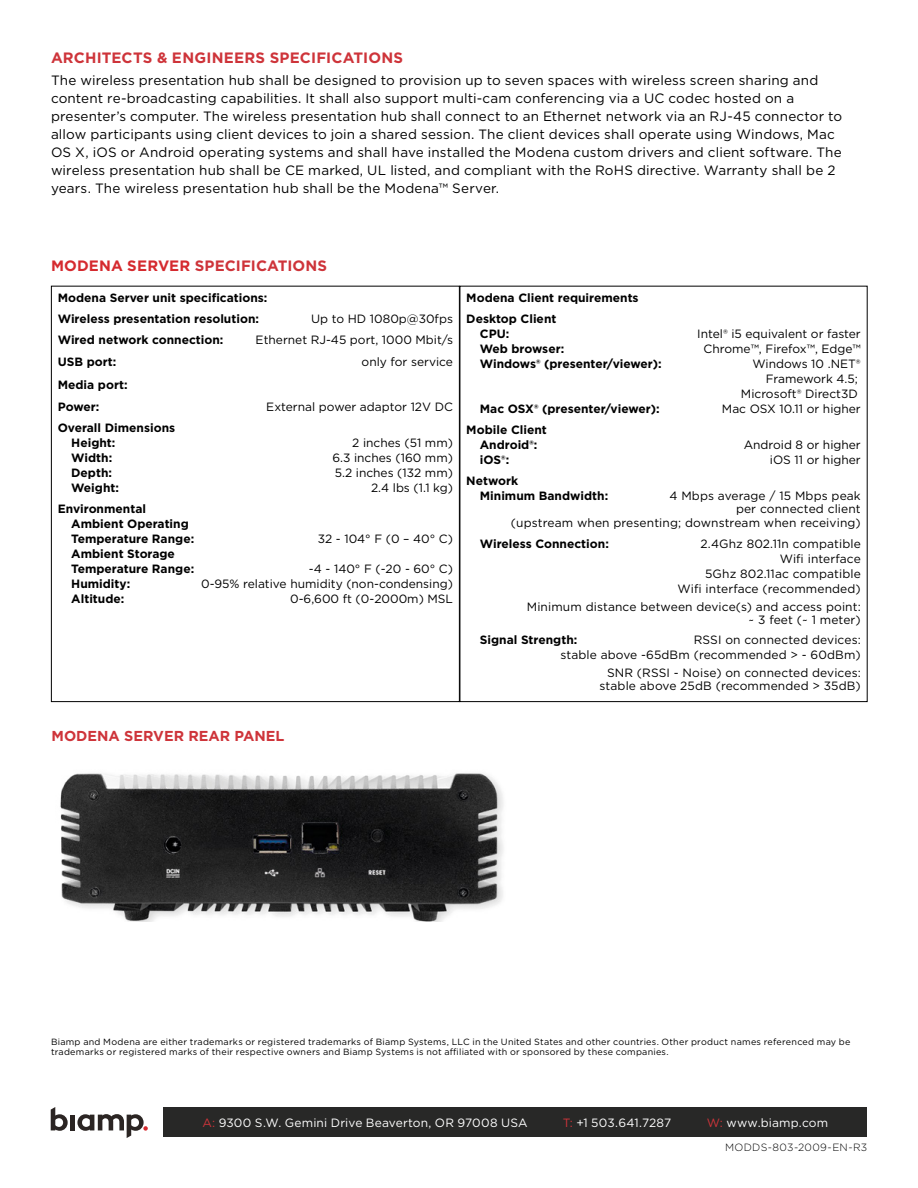
<style>
.page{position:relative;width:918px;height:1188px;background:#fff}
.page>*{position:absolute;margin:0;border:0;box-sizing:border-box;transform-origin:0 0}
.t1{font:700 15px "Gotham";letter-spacing:.01em;color:#ce343a}
.t2{font:700 14.4px "Gotham";color:#ce343a}
.t3{font:13.5px/18px "Gotham";letter-spacing:.01em;color:#000}
.t4{font:12px/15px "Gotham";color:#000;text-align:right}
.t5{font:700 12px/15px "Gotham";color:#000}
.t6{font:12px "Gotham";letter-spacing:.015em;color:#fff}
.t7{font:300 10.5px "Gotham";letter-spacing:.03em;color:#000}
.t8{font:9px/10.8px "Gotham";letter-spacing:.025em;color:#000}
.s1{color:#d52a2f}
.s2{color:#ce343a}
</style>
<div class="page">
<svg style="left:51px;top:1107px;width:17px;height:24px"></svg>
<div style="left:70px;top:1115px;width:5px;height:15px;background:#2b2523"></div>
<svg style="left:77px;top:1114px;width:71px;height:24px"></svg>
<div style="left:163px;top:1107px;width:704px;height:30px;background:#282827"></div>
<img style="left:60px;top:773px;width:443px;height:149px">
<p class="t1" style="left:51px;top:48px;width:354px">ARCHITECTS &amp; ENGINEERS SPECIFICATIONS</p>
<p class="t3" style="left:51px;top:71px;width:793px">The wireless presentation hub shall be designed to provision up to seven spaces with wireless screen sharing and content re-broadcasting capabilities. It shall also support multi-cam conferencing via a UC codec hosted on a presenter’s computer. The wireless presentation hub shall connect to an Ethernet network via an RJ-45 connector to allow participants using client devices to join a shared session. The client devices shall operate using Windows, Mac OS X, iOS or Android operating systems and shall have installed the Modena custom drivers and client software. The wireless presentation hub shall be CE marked, UL listed, and compliant with the RoHS directive. Warranty shall be 2 years. The wireless presentation hub shall be the Modena™ Server.</p>
<p class="t1" style="left:51px;top:255px;width:278px"><span class="s1">MODENA SERVER</span> SPECIFICATIONS</p>
<p class="t5" style="left:58px;top:287px;width:211px;line-height:21px">Modena Server unit specifications:<br>Wireless presentation resolution:</p>
<p class="t4" style="left:311px;top:311px;width:143px">Up to HD 1080p@30fps</p>
<p class="t5" style="left:58px;top:332px;width:167px">Wired network connection:</p>
<p class="t4" style="left:256px;top:332px;width:199px">Ethernet RJ-45 port, 1000 Mbit/s</p>
<p class="t5" style="left:58px;top:354px;width:60px">USB port:</p>
<p class="t4" style="left:362px;top:354px;width:93px">only for service</p>
<p class="t5" style="left:58px;top:373px;width:71px;line-height:22.5px">Media port:<br>Power:</p>
<p class="t4" style="left:266px;top:399px;width:188px">External power adaptor 12V DC</p>
<p class="t5" style="left:71px;top:420px;width:105px;text-indent:-14px">Overall Dimensions<br>Height:</p>
<p class="t4" style="left:352px;top:435px;width:102px">2 inches (51 mm)</p>
<p class="t5" style="left:71px;top:450px;width:43px">Width:</p>
<p class="t4" style="left:332px;top:450px;width:122px">6.3 inches (160 mm)</p>
<p class="t5" style="left:71px;top:465px;width:42px">Depth:</p>
<p class="t4" style="left:335px;top:465px;width:120px">5.2 inches (132 mm)</p>
<p class="t5" style="left:71px;top:480px;width:49px">Weight:</p>
<p class="t4" style="left:371px;top:480px;width:83px">2.4 lbs (1.1 kg)</p>
<p class="t5" style="left:71px;top:501px;width:124px;text-indent:-14px">Environmental<br>Ambient Operating<br>Temperature Range:</p>
<p class="t4" style="left:318px;top:531px;width:137px">32 - 104° F (0 – 40° C)</p>
<p class="t5" style="left:71px;top:546px;width:124px">Ambient Storage<br>Temperature Range:</p>
<p class="t4" style="left:309px;top:561px;width:146px">-4 - 140° F (-20 - 60° C)</p>
<p class="t5" style="left:71px;top:576px;width:61px">Humidity:</p>
<p class="t4" style="left:201px;top:576px;width:253px">0-95% relative humidity (non-condensing)</p>
<p class="t5" style="left:71px;top:591px;width:55px">Altitude:</p>
<p class="t4" style="left:290px;top:591px;width:164px">0-6,600 ft (0-2000m) MSL</p>
<p class="t5" style="left:466px;top:287px;width:174px;line-height:21px">Modena Client requirements<br>Desktop Client</p>
<p class="t5" style="left:480px;top:326px;width:31px">CPU:</p>
<p class="t4" style="left:697px;top:326px;width:165px">Intel® i5 equivalent or faster</p>
<p class="t5" style="left:480px;top:341px;width:86px">Web browser:</p>
<p class="t4" style="left:704px;top:341px;width:159px">Chrome™, Firefox™, Edge™</p>
<p class="t5" style="left:480px;top:356px;width:184px">Windows® (presenter/viewer):</p>
<p class="t4" style="left:741px;top:356px;width:121px">Windows 10 .NET®<br>Framework 4.5;<br>Microsoft® Direct3D</p>
<p class="t5" style="left:480px;top:401px;width:181px">Mac OSX® (presenter/viewer):</p>
<p class="t4" style="left:722px;top:401px;width:140px">Mac OSX 10.11 or higher</p>
<p class="t5" style="left:466px;top:422px;width:82px;text-align:center">Mobile Client<br>Android®:</p>
<p class="t4" style="left:744px;top:437px;width:119px">Android 8 or higher</p>
<p class="t5" style="left:480px;top:452px;width:31px">iOS®:</p>
<p class="t4" style="left:770px;top:452px;width:92px">iOS 11 or higher</p>
<p class="t5" style="left:480px;top:473px;width:130px;text-indent:-14px">Network<br>Minimum Bandwidth:</p>
<p class="t4" style="left:511px;top:488px;width:351px;line-height:13.5px">4 Mbps average / 15 Mbps peak<br>per connected client<br>(upstream when presenting; downstream when receiving)</p>
<p class="t5" style="left:480px;top:536px;width:131px">Wireless Connection:</p>
<p class="t4" style="left:678px;top:536px;width:185px">2.4Ghz 802.11n compatible<br>Wifi interface<br>5Ghz 802.11ac compatible<br>Wifi interface (recommended)</p>
<p class="t4" style="left:527px;top:599px;width:335px;line-height:13.5px">Minimum distance between device(s) and access point: ~ 3 feet (~ 1 meter)</p>
<p class="t5" style="left:480px;top:632px;width:99px">Signal Strength:</p>
<p class="t4" style="left:560px;top:632px;width:302px">RSSI on connected devices:<br>stable above -65dBm (recommended &gt; - 60dBm)</p>
<p class="t4" style="left:600px;top:665px;width:263px;line-height:13.5px">SNR (RSSI - Noise) on connected devices: stable above 25dB (recommended &gt; 35dB)</p>
<p class="t2" style="left:52px;top:726px;width:234px">MODENA SERVER REAR PANEL</p>
<p class="t8" style="left:51px;top:1036px;width:801px">Biamp and Modena are either trademarks or registered trademarks of Biamp Systems, LLC in the United States and other countries. Other product names referenced may be trademarks or registered marks of their respective owners and Biamp Systems is not affiliated with or sponsored by these companies.</p>
<p class="t6" style="left:202px;top:1115px;width:327px"><span class="s2">A:</span> 9300 S.W. Gemini Drive Beaverton, OR 97008 USA</p>
<p class="t6" style="left:563px;top:1115px;width:110px"><span class="s2">T:</span> +1 503.641.7287</p>
<p class="t6" style="left:707px;top:1115px;width:123px"><span class="s2">W:</span> www.biamp.com</p>
<p class="t7" style="left:725px;top:1141px;width:144px">MODDS-803-2009-EN-R3</p>
</div>
